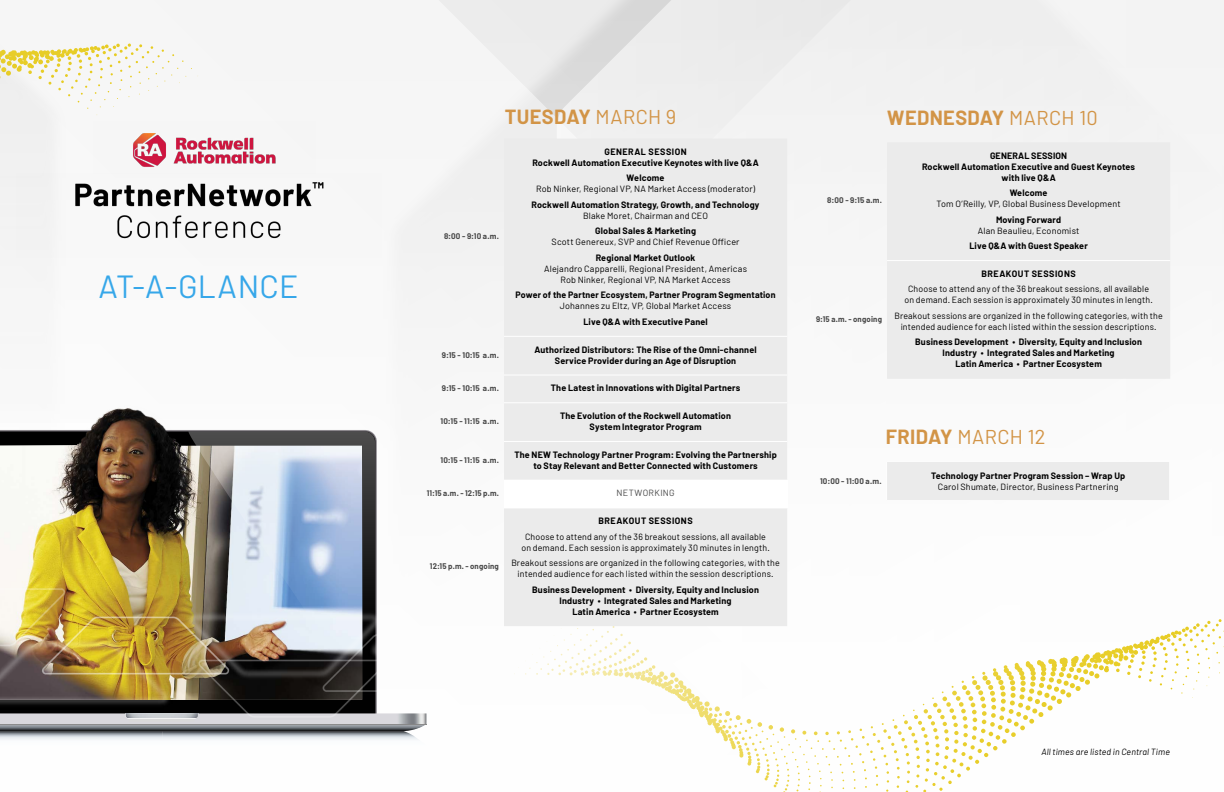
<style>
.page{position:relative;width:1224px;height:792px;background:#fff}
.page>*{position:absolute;margin:0;border:0;box-sizing:border-box;transform-origin:0 0}
.t1{font:32px "Barlow";letter-spacing:.01em;color:#36a7e9}
.t2{font:700 20px "Barlow";letter-spacing:.015em;color:#d29446}
.t3{font:20px "Barlow";letter-spacing:.025em;color:#d29446}
.t4{font:700 9px/11px "Barlow";letter-spacing:.02em;color:#000;text-align:center}
.t5{font:9px/11px "Barlow";letter-spacing:.015em;color:#000;text-align:center}
.t6{font:700 9px "Barlow";letter-spacing:.055em;color:#000}
.t7{font:italic 9px "Barlow";letter-spacing:.015em;color:#000}
.t8{font:9px "Barlow";letter-spacing:.035em;color:#484848}
.t9{font:700 8px "Barlow";letter-spacing:.025em;color:#484848}
.s1{font-weight:400}
.s2{font-weight:700}
</style>
<div class="page">
<div style="left:96px;top:0;width:461px;height:674px;background:#f6f6f6"></div>
<svg style="left:557px;top:0;width:88px;height:139px"></svg>
<div style="left:645px;top:0;width:579px;height:311px;background:#f2f2f2"></div>
<img style="left:96px;top:122px;width:220px;height:51px">
<img style="left:16px;top:173px;width:365px;height:84px">
<svg style="left:525px;top:619px;width:699px;height:173px"></svg>
<svg style="left:0;top:43px;width:192px;height:66px"></svg>
<div style="left:0;top:395px;width:412px;height:355px;background:#fff"></div>
<img style="left:0;top:713px;width:427px;height:27px">
<hr style="left:0;top:724px;width:426px;height:1px;background:#878787">
<img style="left:0;top:731px;width:403px;height:1px">
<img style="left:0;top:408px;width:363px;height:160px">
<svg style="left:183px;top:432px;width:192px;height:136px;background:#9fa8b2"></svg>
<img style="left:0;top:568px;width:381px;height:161px">
<div style="left:504px;top:139px;width:283px;height:487px;background:#ebebeb"></div>
<div style="left:504px;top:480px;width:283px;height:28px;background:#fff"></div>
<hr style="left:504px;top:336px;width:283px;height:1px;background:#fff">
<hr style="left:504px;top:375px;width:283px;height:1px;background:#fff">
<hr style="left:504px;top:402px;width:283px;height:1px;background:#fff">
<hr style="left:504px;top:441px;width:283px;height:1px;background:#fff">
<div style="left:887px;top:142px;width:283px;height:237px;background:#ebebeb"></div>
<hr style="left:887px;top:260px;width:283px;height:1px;background:#fff">
<div style="left:887px;top:461px;width:283px;height:40px;background:#ebebeb"></div>
<hr style="left:886px;top:461px;width:284px;height:1px;background:#fff">
<hr style="left:1169px;top:462px;width:1px;height:38px;background:#fff">
<hr style="left:886px;top:500px;width:284px;height:1px;background:#fff">
<h1 class="t1" style="left:99px;top:266px;width:201px">AT-A-GLANCE</h1>
<h2 class="t2" style="left:505px;top:105px;width:173px">TUESDAY <span class="s1">MARCH 9</span></h2>
<p class="t9" style="left:444px;top:231px;width:56px">8:00 - 9:10 a.m.</p>
<p class="t4" style="left:532px;top:146px;width:228px">GENERAL SESSION<br>Rockwell Automation Executive Keynotes with live Q&amp;A</p>
<p class="t4" style="left:627px;top:172px;width:39px">Welcome</p>
<p class="t5" style="left:536px;top:183px;width:220px">Rob Ninker, Regional VP, NA Market Access (moderator)</p>
<p class="t4" style="left:532px;top:199px;width:229px">Rockwell Automation Strategy, Growth, and Technology</p>
<p class="t5" style="left:583px;top:210px;width:126px">Blake Moret, Chairman and CEO</p>
<p class="t4" style="left:595px;top:225px;width:102px">Global Sales &amp; Marketing</p>
<p class="t5" style="left:552px;top:236px;width:189px">Scott Genereux, SVP and Chief Revenue Officer</p>
<p class="t4" style="left:596px;top:252px;width:101px">Regional Market Outlook</p>
<p class="t5" style="left:544px;top:263px;width:204px">Alejandro Capparelli, Regional President, Americas<br>Rob Ninker, Regional VP, NA Market Access</p>
<p class="t4" style="left:516px;top:289px;width:261px">Power of the Partner Ecosystem, Partner Program Segmentation</p>
<p class="t5" style="left:560px;top:300px;width:173px">Johannes zu Eltz, VP, Global Market Access</p>
<p class="t4" style="left:583px;top:316px;width:126px">Live Q&amp;A with Executive Panel</p>
<p class="t9" style="left:442px;top:350px;width:59px">9:15 - 10:15 a.m.</p>
<p class="t4" style="left:535px;top:344px;width:224px">Authorized Distributors: The Rise of the Omni-channel<br>Service Provider during an Age of Disruption</p>
<p class="t9" style="left:442px;top:383px;width:59px">9:15 - 10:15 a.m.</p>
<p class="t4" style="left:551px;top:382px;width:191px">The Latest in Innovations with Digital Partners</p>
<p class="t9" style="left:441px;top:416px;width:60px">10:15 - 11:15 a.m.</p>
<p class="t4" style="left:560px;top:410px;width:172px">The Evolution of the Rockwell Automation<br>System Integrator Program</p>
<p class="t9" style="left:441px;top:455px;width:60px">10:15 - 11:15 a.m.</p>
<p class="t4" style="left:514px;top:449px;width:264px">The NEW Technology Partner Program: Evolving the Partnership to Stay Relevant and Better Connected with Customers</p>
<p class="t9" style="left:427px;top:488px;width:74px">11:15 a.m. - 12:15 p.m.</p>
<p class="t8" style="left:616px;top:488px;width:60px">NETWORKING</p>
<p class="t9" style="left:430px;top:561px;width:71px">12:15 p.m. - ongoing</p>
<p class="t6" style="left:599px;top:515px;width:96px">BREAKOUT SESSIONS</p>
<p class="t5" style="left:521px;top:531px;width:250px">Choose to attend any of the 36 breakout sessions, all available on demand. Each session is approximately 30 minutes in length.</p>
<p class="t5" style="left:511px;top:557px;width:270px">Breakout sessions are organized in the following categories, with the intended audience for each listed within the session descriptions.</p>
<p class="t4" style="left:532px;top:584px;width:228px">Business Development • Diversity, Equity and Inclusion<br>Industry • Integrated Sales and Marketing<br>Latin America • Partner Ecosystem</p>
<h2 class="t2" style="left:887px;top:106px;width:212px">WEDNESDAY <span class="s1">MARCH 10</span></h2>
<p class="t9" style="left:827px;top:195px;width:56px">8:00 - 9:15 a.m.</p>
<p class="t9" style="left:816px;top:314px;width:67px">9:15 a.m. - ongoing</p>
<p class="t4" style="left:922px;top:150px;width:214px">GENERAL SESSION<br>Rockwell Automation Executive and Guest Keynotes with live Q&amp;A</p>
<p class="t4" style="left:1010px;top:187px;width:39px">Welcome</p>
<p class="t5" style="left:937px;top:198px;width:186px">Tom O’Reilly, VP, Global Business Development</p>
<p class="t4" style="left:996px;top:214px;width:67px">Moving Forward</p>
<p class="t5" style="left:978px;top:225px;width:103px">Alan Beaulieu, Economist</p>
<p class="t4" style="left:969px;top:240px;width:120px">Live Q&amp;A with Guest Speaker</p>
<p class="t6" style="left:982px;top:268px;width:96px">BREAKOUT SESSIONS</p>
<p class="t5" style="left:904px;top:283px;width:250px">Choose to attend any of the 36 breakout sessions, all available on demand. Each session is approximately 30 minutes in length.</p>
<p class="t5" style="left:894px;top:310px;width:270px">Breakout sessions are organized in the following categories, with the intended audience for each listed within the session descriptions.</p>
<p class="t4" style="left:915px;top:336px;width:228px">Business Development • Diversity, Equity and Inclusion<br>Industry • Integrated Sales and Marketing<br>Latin America • Partner Ecosystem</p>
<h2 class="t3" style="left:886px;top:424px;width:161px"><span class="s2">FRIDAY</span> MARCH 12</h2>
<p class="t9" style="left:820px;top:476px;width:63px">10:00 - 11:00 a.m.</p>
<p class="t4" style="left:931px;top:470px;width:196px">Technology Partner Program Session – Wrap Up</p>
<p class="t5" style="left:938px;top:481px;width:182px">Carol Shumate, Director, Business Partnering</p>
<p class="t7" style="left:1041px;top:746px;width:130px">All times are listed in Central Time</p>
</div>
